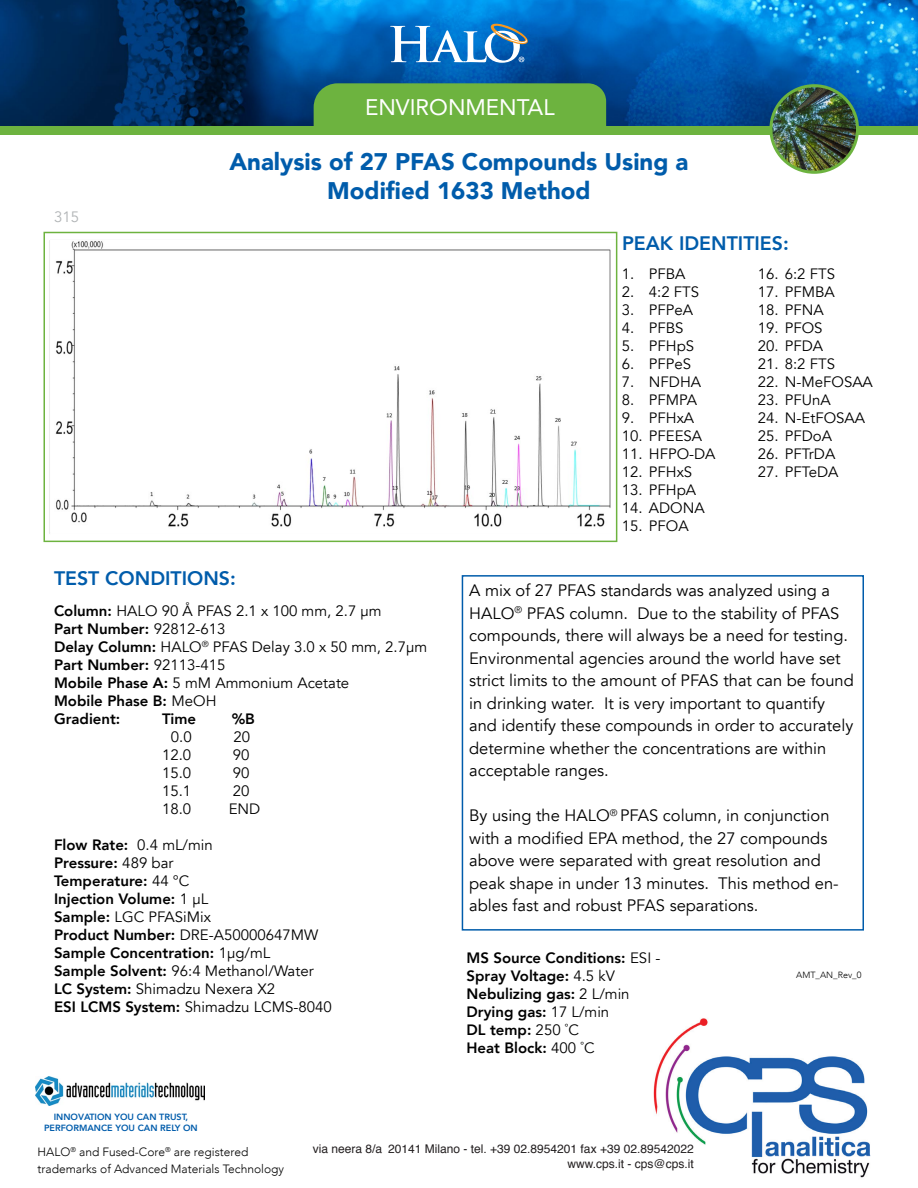
<style>
.page{position:relative;width:918px;height:1188px;background:#fff}
.page>*{position:absolute;margin:0;border:0;box-sizing:border-box;transform-origin:0 0}
.t1{font:900 24px/28.8px "Avenir";color:#005cab;text-align:center}
.t2{font:22.5px "Avenir";color:#fff}
.t3{font:800 19.5px "Avenir";color:#005cab}
.t4{font:16.5px/22.5px "Avenir";color:#000}
.t5{font:15px/18px "Avenir";color:#000}
.t6{font:800 15px/18px "Avenir";color:#000}
.t7{font:15px "Avenir";color:#b1b4b6}
.t8{font:12px/14.4px "Helvetica";color:#231f20;text-align:right}
.t9{font:300 12px/16.5px "Avenir";color:#000}
.t10{font:800 9px/10.8px "Avenir";color:#005cab;text-align:center}
.t11{font:300 9px "Avenir";color:#000}
.s1{font-weight:800}
.s2{font-weight:400}
</style>
<div class="page">
<img style="left:0;top:0;width:918px;height:126px">
<svg style="left:390px;top:22px;width:139px;height:41px"></svg>
<div style="left:0;top:126px;width:918px;height:9px;background:#6db33f"></div>
<div style="left:314px;top:83px;width:292px;height:43px;background:#6db33f"></div>
<img style="left:771px;top:86px;width:87px;height:86px;border-radius:43px">
<div style="left:769px;top:84px;width:90px;height:90px;border:3px solid #6db33f;border-radius:50%"></div>
<img style="left:35px;top:1076px;width:170px;height:30px">
<div style="left:462px;top:575px;width:402px;height:356px;border:2px solid #005cab"></div>
<img style="left:49px;top:240px;width:562px;height:294px">
<div style="left:44px;top:232px;width:573px;height:310px;border:2px solid #6db33f"></div>
<img style="left:653px;top:1018px;width:218px;height:160px">
<h2 class="t2" style="left:365px;top:89px;width:191px">ENVIRONMENTAL</h2>
<p class="t7" style="left:54px;top:208px;width:27px">315</p>
<h1 class="t1" style="left:229px;top:146px;width:461px">Analysis of 27 PFAS Compounds Using a<br>Modified 1633 Method</h1>
<p class="t3" style="left:622px;top:228px;width:168px">PEAK IDENTITIES:</p>
<p class="t5" style="left:622px;top:266px;width:65px">1. PFBA</p>
<p class="t5" style="left:622px;top:284px;width:79px">2. 4:2 FTS</p>
<p class="t5" style="left:622px;top:302px;width:73px">3. PFPeA</p>
<p class="t5" style="left:622px;top:320px;width:63px">4. PFBS</p>
<p class="t5" style="left:622px;top:338px;width:74px">5. PFHpS</p>
<p class="t5" style="left:622px;top:356px;width:71px">6. PFPeS</p>
<p class="t5" style="left:622px;top:374px;width:81px">7. NFDHA</p>
<p class="t5" style="left:622px;top:392px;width:77px">8. PFMPA</p>
<p class="t5" style="left:622px;top:410px;width:74px">9. PFHxA</p>
<p class="t5" style="left:622px;top:428px;width:82px">10. PFEESA</p>
<p class="t5" style="left:622px;top:446px;width:95px">11. HFPO-DA</p>
<p class="t5" style="left:622px;top:464px;width:72px">12. PFHxS</p>
<p class="t5" style="left:622px;top:482px;width:76px">13. PFHpA</p>
<p class="t5" style="left:622px;top:500px;width:84px">14. ADONA</p>
<p class="t5" style="left:622px;top:518px;width:68px">15. PFOA</p>
<p class="t5" style="left:758px;top:266px;width:79px">16. 6:2 FTS</p>
<p class="t5" style="left:758px;top:284px;width:79px">17. PFMBA</p>
<p class="t5" style="left:758px;top:302px;width:67px">18. PFNA</p>
<p class="t5" style="left:758px;top:320px;width:66px">19. PFOS</p>
<p class="t5" style="left:758px;top:338px;width:67px">20. PFDA</p>
<p class="t5" style="left:758px;top:356px;width:79px">21. 8:2 FTS</p>
<p class="t5" style="left:758px;top:374px;width:117px">22. N-MeFOSAA</p>
<p class="t5" style="left:758px;top:392px;width:74px">23. PFUnA</p>
<p class="t5" style="left:758px;top:410px;width:109px">24. N-EtFOSAA</p>
<p class="t5" style="left:758px;top:428px;width:76px">25. PFDoA</p>
<p class="t5" style="left:758px;top:446px;width:79px">26. PFTrDA</p>
<p class="t5" style="left:758px;top:464px;width:82px">27. PFTeDA</p>
<p class="t3" style="left:54px;top:563px;width:183px">TEST CONDITIONS:</p>
<p class="t5" style="left:54px;top:602px;width:375px"><span class="s1">Column:</span> HALO 90 Å PFAS 2.1 x 100 mm, 2.7 µm<br><span class="s1">Part Number:</span> 92812-613<br><span class="s1">Delay Column:</span> HALO<sup>®</sup> PFAS Delay 3.0 x 50 mm, 2.7µm<br><span class="s1">Part Number:</span> 92113-415<br><span class="s1">Mobile Phase A:</span> 5 mM Ammonium Acetate<br><span class="s1">Mobile Phase B:</span> MeOH<br><span class="s1">Gradient:</span></p>
<p class="t6" style="left:162px;top:710px;width:36px">Time</p>
<p class="t6" style="left:232px;top:710px;width:25px">%B</p>
<p class="t5" style="left:171px;top:728px;width:22px">0.0</p>
<p class="t5" style="left:233px;top:728px;width:18px">20</p>
<p class="t5" style="left:162px;top:746px;width:31px">12.0</p>
<p class="t5" style="left:233px;top:746px;width:18px">90</p>
<p class="t5" style="left:162px;top:764px;width:31px">15.0</p>
<p class="t5" style="left:233px;top:764px;width:18px">90</p>
<p class="t5" style="left:162px;top:782px;width:31px">15.1</p>
<p class="t5" style="left:233px;top:782px;width:18px">20</p>
<p class="t5" style="left:162px;top:800px;width:31px">18.0</p>
<p class="t5" style="left:229px;top:800px;width:33px">END</p>
<p class="t6" style="left:54px;top:836px;width:279px">Flow Rate: <span class="s2">0.4 mL/min<br></span>Pressure: <span class="s2">489 bar<br></span>Temperature: <span class="s2">44 °C<br></span>Injection Volume: <span class="s2">1 µL<br></span>Sample: <span class="s2">LGC PFASiMix<br></span>Product Number: <span class="s2">DRE-A50000647MW<br></span>Sample Concentration: <span class="s2">1µg/mL<br></span>Sample Solvent: <span class="s2">96:4 Methanol/Water<br></span>LC System: <span class="s2">Shimadzu Nexera X2<br></span>ESI LCMS System: <span class="s2">Shimadzu LCMS-8040</span></p>
<p class="t10" style="left:44px;top:1111px;width:155px">INNOVATION YOU CAN TRUST,<br>PERFORMANCE YOU CAN RELY ON</p>
<p class="t4" style="left:469px;top:579px;width:386px">A mix of 27 PFAS standards was analyzed using a HALO<sup>®</sup> PFAS column. Due to the stability of PFAS compounds, there will always be a need for testing.<br>Environmental agencies around the world have set strict limits to the amount of PFAS that can be found in drinking water. It is very important to quantify and identify these compounds in order to accurately determine whether the concentrations are within acceptable ranges.</p>
<p class="t4" style="left:469px;top:804px;width:371px">By using the HALO<sup>®</sup> PFAS column, in conjunction with a modified EPA method, the 27 compounds above were separated with great resolution and peak shape in under 13 minutes. This method en&shy;ables fast and robust PFAS separations.</p>
<p class="t6" style="left:466px;top:948px;width:195px">MS Source Conditions: <span class="s2">ESI -<br></span>Spray Voltage: <span class="s2">4.5 kV<br></span>Nebulizing gas: <span class="s2">2 L/min<br></span>Drying gas: <span class="s2">17 L/min<br></span>DL temp: <span class="s2">250 ˚C<br></span>Heat Block: <span class="s2">400 ˚C</span></p>
<p class="t11" style="left:796px;top:970px;width:67px">AMT_AN_Rev_0</p>
<p class="t9" style="left:38px;top:1144px;width:248px">HALO<sup>®</sup> and Fused-Core<sup>®</sup> are registered trademarks of Advanced Materials Technology</p>
<p class="t8" style="left:313px;top:1142px;width:382px">via neera 8/a 20141 Milano - tel. +39 02.8954201 fax +39 02.89542022 www.cps.it - cps@cps.it</p>
</div>
